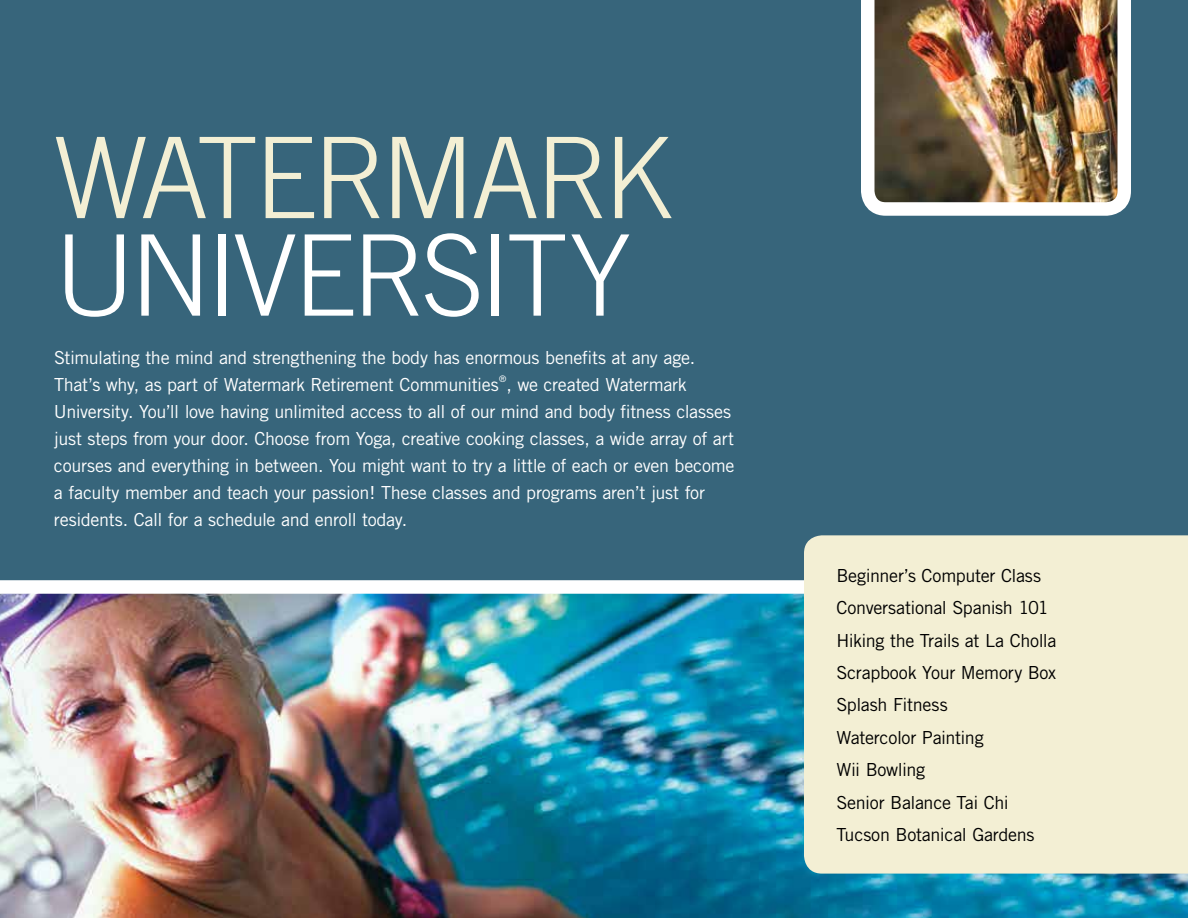
<style>
.page{position:relative;width:1188px;height:918px;background:#fff}
.page>*{position:absolute;margin:0;border:0;box-sizing:border-box;transform-origin:0 0}
.t1{font:300 112.5px "Trade Gothic";letter-spacing:-.04em;color:#fff}
.t2{font:300 112.5px "Trade Gothic";letter-spacing:-.05em;color:#f3efd4}
.t3{font:18px/27px "Trade Gothic";letter-spacing:-.015em;color:#fff}
.t4{font:18px/32.4px "Trade Gothic";letter-spacing:-.02em;color:#000}
.t5{font:9px "Trade Gothic";color:#fff}
</style>
<div class="page">
<img style="left:0;top:594px;width:1188px;height:324px">
<div style="left:0;top:0;width:1188px;height:594px;background:#37657b"></div>
<div style="left:804px;top:535px;width:384px;height:339px;background:#f3efd4"></div>
<img style="left:861px;top:0;width:270px;height:216px">
<h1 class="t2" style="left:54px;top:111px;width:620px">WATERMARK</h1>
<h1 class="t1" style="left:54px;top:209px;width:579px">UNIVERSITY</h1>
<p class="t3" style="left:54px;top:344px;width:643px">Stimulating the mind and strengthening the body has enormous benefits at any age.<br>That’s why, as part of Watermark Retirement Communities , we created Watermark</p>
<p class="t5" style="left:499px;top:374px;width:9px">®</p>
<p class="t3" style="left:54px;top:398px;width:682px">University. You’ll love having unlimited access to all of our mind and body fitness classes just steps from your door. Choose from Yoga, creative cooking classes, a wide array of art courses and everything in between. You might want to try a little of each or even become a faculty member and teach your passion! These classes and programs aren’t just for residents. Call for a schedule and enroll today.</p>
<p class="t4" style="left:836px;top:559px;width:222px">Beginner’s Computer Class<br>Conversational Spanish 101<br>Hiking the Trails at La Cholla<br>Scrapbook Your Memory Box<br>Splash Fitness<br>Watercolor Painting<br>Wii Bowling<br>Senior Balance Tai Chi<br>Tucson Botanical Gardens</p>
</div>
